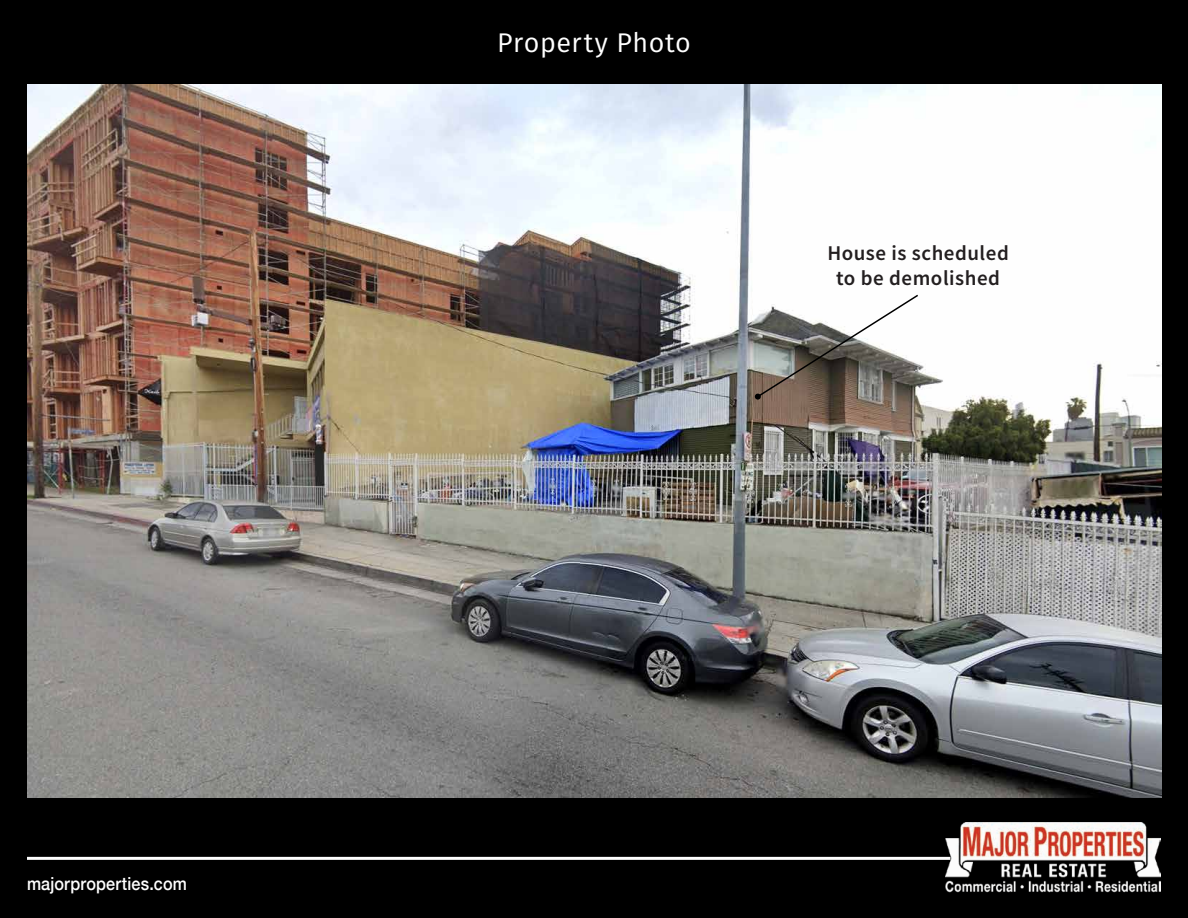
<style>
.page{position:relative;width:1188px;height:918px;background:#000}
.page>*{position:absolute;margin:0;border:0;box-sizing:border-box;transform-origin:0 0}
.t1{font:27px "Fira Sans";letter-spacing:.02em;color:#fff}
.t2{font:21px/25.2px "Source Sans Variable";letter-spacing:.025em;color:#231f20;text-align:center}
.t3{font:500 18px "Helvetica Neue";letter-spacing:.01em;color:#fff;scale:.9 1}
</style>
<div class="page">
<hr style="left:27px;top:857px;width:923px;height:3px;background:#fff">
<img style="left:945px;top:822px;width:216px;height:70px">
<img style="left:27px;top:85px;width:1134px;height:712px">
<svg style="left:755px;top:293px;width:165px;height:107px;background:#a09d98"></svg>
<p class="t3" style="left:27px;top:869px;width:179px">majorproperties.com</p>
<p class="t1" style="left:497px;top:23px;width:195px">Property Photo</p>
<p class="t2" style="left:827px;top:240px;width:183px">House is scheduled to be demolished</p>
</div>
